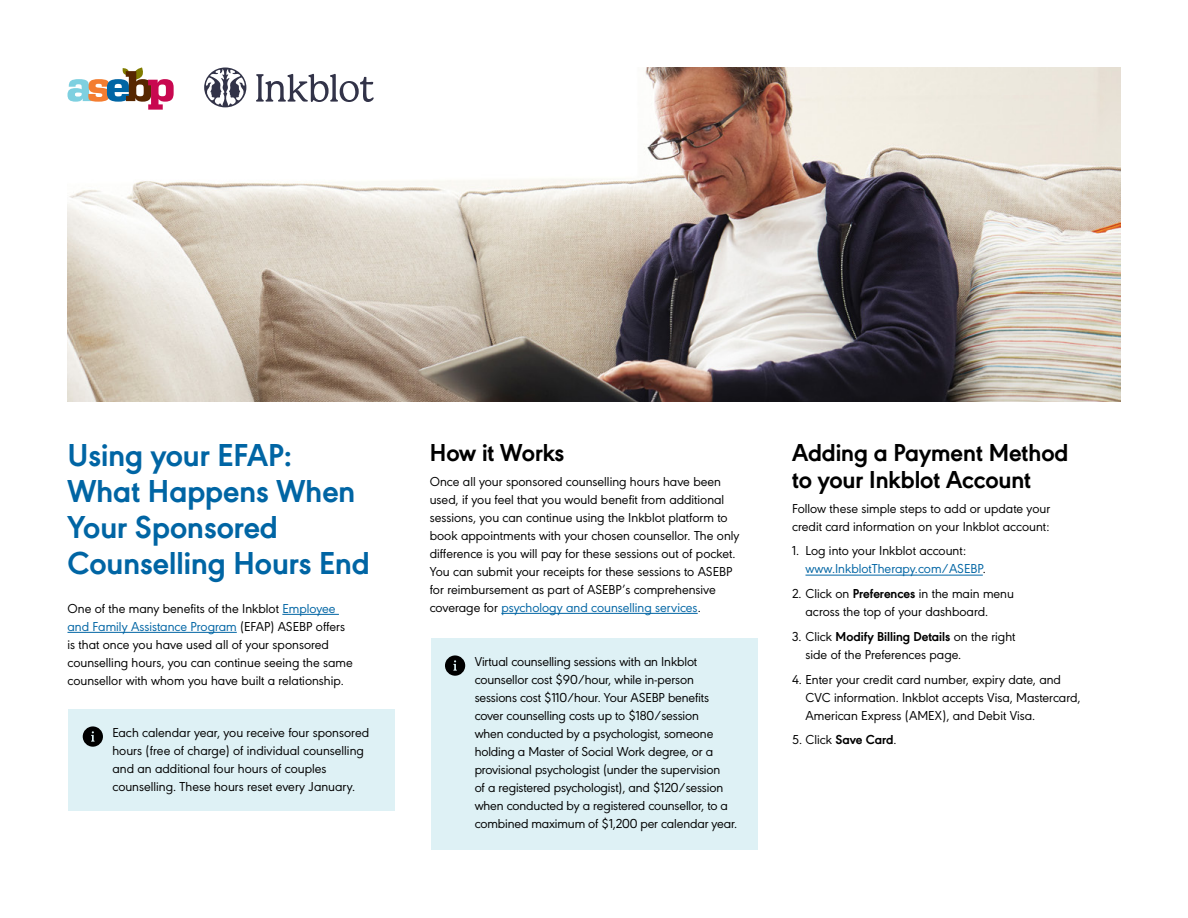
<style>
.page{position:relative;width:1188px;height:918px;background:#fff}
.page>*{position:absolute;margin:0;border:0;box-sizing:border-box;transform-origin:0 0}
.Document_Title{font:700 33px/36px "URW Geometric";color:#0065a4}
.Body_Head{font:700 25.5px/27px "URW Geometric";letter-spacing:-.005em;color:#000}
.Body{font:13.5px/18px "URW Geometric";color:#000}
.Callout{font:13.5px/18px "URW Geometric";letter-spacing:-.01em;color:#000}
.s1{color:#0065a4}
.s2{font-weight:700}
</style>
<div class="page">
<div style="left:431px;top:638px;width:327px;height:212px;background:#def1f5"></div>
<div style="left:69px;top:709px;width:326px;height:102px;background:#def1f5"></div>
<hr style="left:282px;top:614px;width:57px;height:1px;background:#0065a4">
<hr style="left:68px;top:632px;width:169px;height:1px;background:#0065a4">
<hr style="left:501px;top:613px;width:197px;height:1px;background:#0065a4">
<hr style="left:806px;top:575px;width:177px;height:1px;background:#0065a4">
<img style="left:68px;top:68px;width:1052px;height:334px">
<svg style="left:68px;top:67px;width:106px;height:43px"></svg>
<svg style="left:204px;top:67px;width:42px;height:40px"></svg>
<svg style="left:256px;top:74px;width:118px;height:28px"></svg>
<svg style="left:83px;top:726px;width:20px;height:21px"></svg>
<svg style="left:445px;top:655px;width:20px;height:21px"></svg>
<p class="Document_Title" style="left:68px;top:435px;width:304px">Using your EFAP:<br>What Happens When<br>Your Sponsored<br>Counselling Hours End</p>
<p class="Body" style="left:68px;top:598px;width:287px">One of the many benefits of the Inkblot <span class="s1">Employee and Family Assistance Program</span> (EFAP) ASEBP offers is that once you have used all of your sponsored counselling hours, you can continue seeing the same counsellor with whom you have built a relationship.</p>
<p class="Body" style="left:112px;top:723px;width:258px">Each calendar year, you receive four sponsored hours (free of charge) of individual counselling and an additional four hours of couples counselling. These hours reset every January.</p>
<p class="Body_Head" style="left:430px;top:437px;width:136px">How it Works</p>
<p class="Body" style="left:430px;top:471px;width:311px">Once all your sponsored counselling hours have been used, if you feel that you would benefit from additional sessions, you can continue using the Inkblot platform to book appointments with your chosen counsellor. The only difference is you will pay for these sessions out of pocket.<br>You can submit your receipts for these sessions to ASEBP for reimbursement as part of ASEBP’s comprehensive coverage for <span class="s1">psychology and counselling services</span>.</p>
<p class="Callout" style="left:475px;top:652px;width:264px">Virtual counselling sessions with an Inkblot counsellor cost $90/hour, while in-person sessions cost $110/hour. Your ASEBP benefits cover counselling costs up to $180/session<br>when conducted by a psychologist, someone holding a Master of Social Work degree, or a provisional psychologist (under the supervision<br>of a registered psychologist), and $120/session when conducted by a registered counsellor, to a combined maximum of $1,200 per calendar year.</p>
<p class="Body_Head" style="left:792px;top:437px;width:278px">Adding a Payment Method to your Inkblot Account</p>
<p class="Body" style="left:792px;top:498px;width:260px">Follow these simple steps to add or update your credit card information on your Inkblot account:</p>
<p class="Body" style="left:806px;top:541px;width:182px;text-indent:-14px">1. Log into your Inkblot account: <span class="s1">www.InkblotTherapy.com/ASEBP</span>.</p>
<p class="Body" style="left:806px;top:584px;width:210px;text-indent:-14px">2. Click on <span class="s2">Preferences</span> in the main menu across the top of your dashboard.</p>
<p class="Body" style="left:806px;top:626px;width:212px;text-indent:-14px">3. Click <span class="s2">Modify Billing Details</span> on the right side of the Preferences page.</p>
<p class="Body" style="left:806px;top:669px;width:276px;text-indent:-14px">4. Enter your credit card number, expiry date, and<br>CVC information. Inkblot accepts Visa, Mastercard,<br>American Express (AMEX), and Debit Visa.</p>
<p class="Body" style="left:792px;top:730px;width:106px">5. Click <span class="s2">Save Card</span>.</p>
</div>
